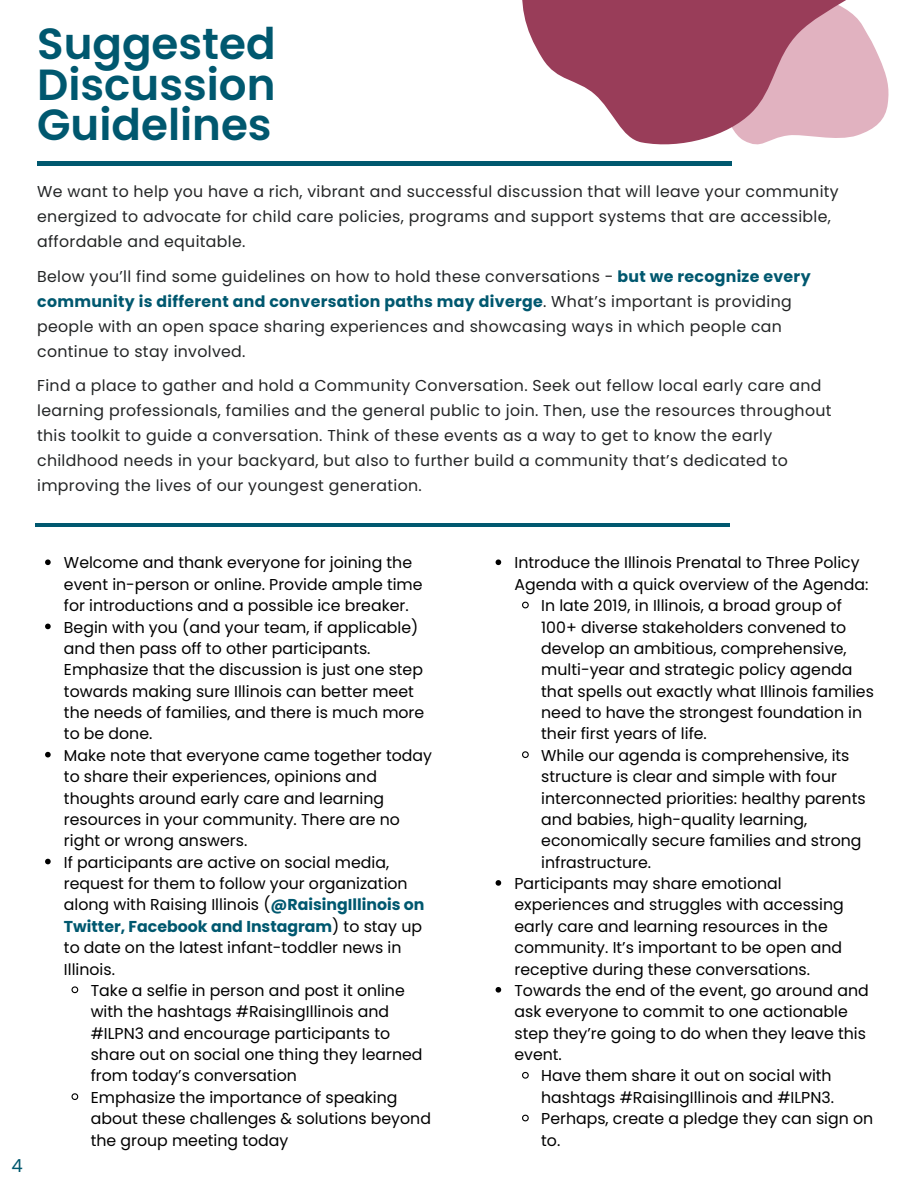
<style>
.page{position:relative;width:918px;height:1188px;background:#fff}
.page>*{position:absolute;margin:0;border:0;box-sizing:border-box;transform-origin:0 0}
.t1{font:600 43.65px/40.5px "Poppins";color:#00586f;text-align:justify}
.t2{font:18px "Poppins";color:#00586f}
.t3{font:15.75px/21.3px "Poppins";color:#000}
.t4{font:15.75px/25px "Poppins";letter-spacing:.02em;color:#232526}
.s1{font-weight:700;color:#00586f}
</style>
<div class="page">
<hr style="left:37px;top:162px;width:694px;height:3px;background:#00586f">
<svg style="left:522px;top:0;width:367px;height:144px;fill:#993d59"></svg>
<svg style="left:496px;top:559px;width:5px;height:6px"></svg>
<svg style="left:522px;top:601px;width:7px;height:8px"></svg>
<svg style="left:522px;top:751px;width:7px;height:7px"></svg>
<svg style="left:496px;top:880px;width:5px;height:6px"></svg>
<svg style="left:496px;top:987px;width:5px;height:6px"></svg>
<svg style="left:522px;top:1071px;width:7px;height:8px"></svg>
<svg style="left:522px;top:1114px;width:7px;height:8px"></svg>
<svg style="left:45px;top:559px;width:6px;height:6px"></svg>
<svg style="left:45px;top:624px;width:6px;height:5px"></svg>
<svg style="left:45px;top:752px;width:6px;height:5px"></svg>
<svg style="left:45px;top:859px;width:6px;height:5px"></svg>
<svg style="left:71px;top:986px;width:8px;height:8px"></svg>
<svg style="left:71px;top:1093px;width:8px;height:7px"></svg>
<hr style="left:36px;top:523px;width:694px;height:4px;background:#00586f">
<p class="t1" style="left:37px;top:24px;width:240px">Suggested Discussion Guidelines</p>
<p class="t4" style="left:37px;top:179px;width:803px">We want to help you have a rich, vibrant and successful discussion that will leave your community energized to advocate for child care policies, programs and support systems that are accessible, affordable and equitable.</p>
<p class="t4" style="left:37px;top:264px;width:775px">Below you’ll find some guidelines on how to hold these conversations - <span class="s1">but we recognize every community is different and conversation paths may diverge</span>. What’s important is providing people with an open space sharing experiences and showcasing ways in which people can continue to stay involved.</p>
<p class="t4" style="left:37px;top:373px;width:796px">Find a place to gather and hold a Community Conversation. Seek out fellow local early care and learning professionals, families and the general public to join. Then, use the resources throughout this toolkit to guide a conversation. Think of these events as a way to get to know the early childhood needs in your backyard, but also to further build a community that’s dedicated to improving the lives of our youngest generation.</p>
<p class="t2" style="left:11px;top:1153px;width:13px">4</p>
<p class="t3" style="left:64px;top:552px;width:360px">Welcome and thank everyone for joining the event in-person or online. Provide ample time for introductions and a possible ice breaker.</p>
<p class="t3" style="left:64px;top:616px;width:362px">Begin with you (and your team, if applicable) and then pass off to other participants.<br>Emphasize that the discussion is just one step towards making sure Illinois can better meet the needs of families, and there is much more to be done.</p>
<p class="t3" style="left:64px;top:745px;width:370px">Make note that everyone came together today to share their experiences, opinions and thoughts around early care and learning resources in your community. There are no right or wrong answers.</p>
<p class="t3" style="left:64px;top:852px;width:362px">If participants are active on social media, request for them to follow your organization along with Raising Illinois (<span class="s1">@RaisingIllinois on Twitter, Facebook and Instagram</span>) to stay up to date on the latest infant-toddler news in Illinois.</p>
<p class="t3" style="left:91px;top:980px;width:333px">Take a selfie in person and post it online with the hashtags #RaisingIllinois and #ILPN3 and encourage participants to share out on social one thing they learned from today’s conversation</p>
<p class="t3" style="left:91px;top:1087px;width:342px">Emphasize the importance of speaking about these challenges &amp; solutions beyond the group meeting today</p>
<p class="t3" style="left:514px;top:552px;width:355px">Introduce the Illinois Prenatal to Three Policy<br>Agenda with a quick overview of the Agenda:</p>
<p class="t3" style="left:541px;top:595px;width:334px">In late 2019, in Illinois, a broad group of 100+ diverse stakeholders convened to develop an ambitious, comprehensive, multi-year and strategic policy agenda that spells out exactly what Illinois families need to have the strongest foundation in their first years of life.</p>
<p class="t3" style="left:541px;top:745px;width:326px">While our agenda is comprehensive, its structure is clear and simple with four interconnected priorities: healthy parents and babies, high-quality learning, economically secure families and strong infrastructure.</p>
<p class="t3" style="left:514px;top:873px;width:331px">Participants may share emotional experiences and struggles with accessing early care and learning resources in the community. It’s important to be open and receptive during these conversations.</p>
<p class="t3" style="left:514px;top:980px;width:356px">Towards the end of the event, go around and ask everyone to commit to one actionable step they’re going to do when they leave this event.</p>
<p class="t3" style="left:541px;top:1065px;width:294px">Have them share it out on social with hashtags #RaisingIllinois and #ILPN3.</p>
<p class="t3" style="left:541px;top:1108px;width:333px">Perhaps, create a pledge they can sign on to.</p>
</div>
